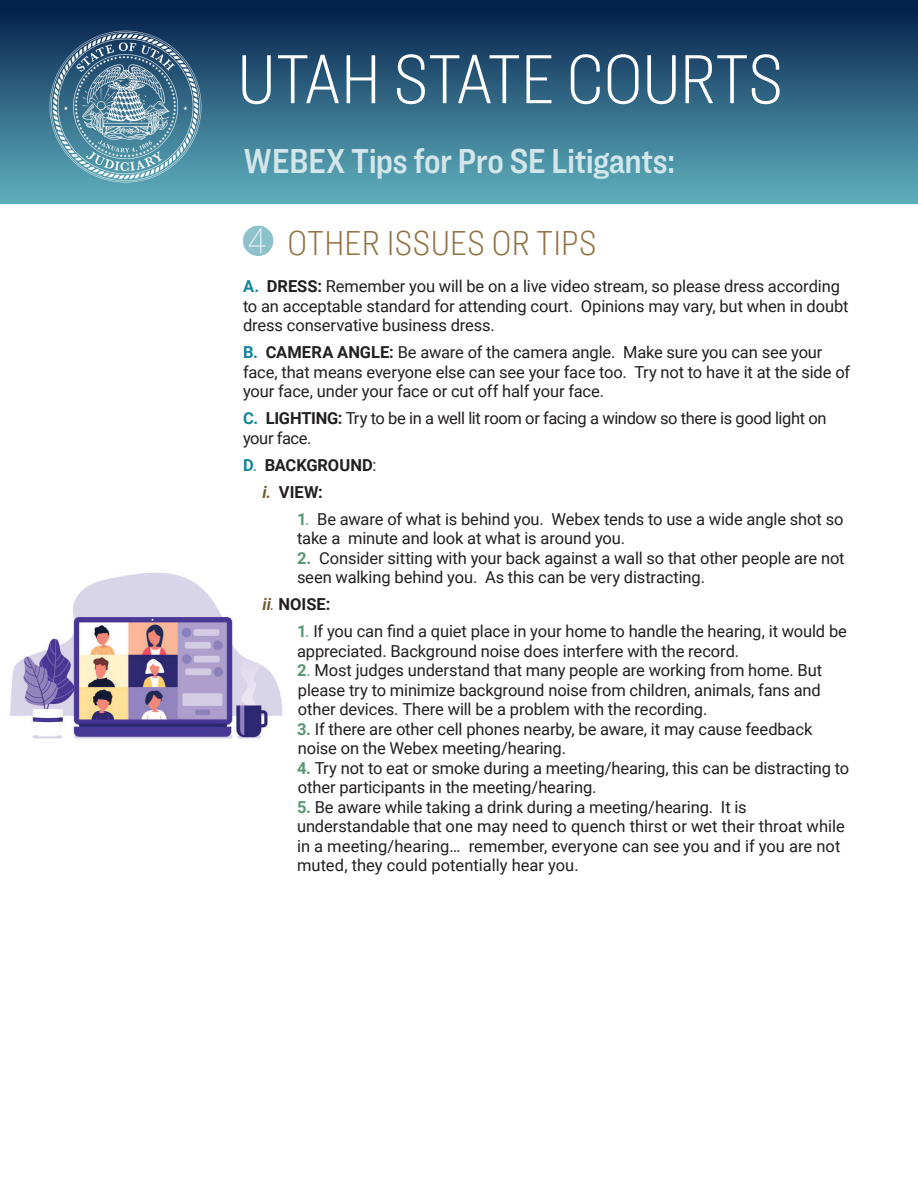
<style>
.page{position:relative;width:918px;height:1188px;background:#fff}
.page>*{position:absolute;margin:0;border:0;box-sizing:border-box;transform-origin:0 0}
.t1{font:100 72px "Ringside Condensed";letter-spacing:-.02em;color:#fff}
.t2{font:36px "Ringside Condensed Semi";letter-spacing:-.01em;color:#d3e6ea}
.t3{font:100 36px "Ringside Condensed";letter-spacing:-.005em;color:#917245}
.t4{font:100 34.05px "Roboto";color:#fff}
.t5{font:16.5px/19.5px "Roboto";letter-spacing:-.01em;color:#231f20}
.t6{font:700 16.5px "Roboto";color:#231f20}
.s1{font-weight:700;color:#0f869e}
.s2{font-weight:700}
.s3{color:#0f869e}
.s4{font-weight:400;color:#0f869e}
.s5{font-weight:400}
.s6{font-style:italic;color:#725a37}
.s7{font-weight:700;color:#589874}
.s8{color:#589874}
.s9{font-weight:400;font-style:italic;color:#725a37}
</style>
<div class="page">
<img style="left:9px;top:572px;width:274px;height:167px">
<div style="left:243px;top:226px;width:30px;height:30px;background:#8dc2cd;border-radius:50%"></div>
<div style="left:0;top:0;width:918px;height:204px;background:linear-gradient(to bottom,#031d49,#60b1be)"></div>
<img style="left:44px;top:24px;width:164px;height:164px">
<p class="t1" style="left:237px;top:31px;width:548px">UTAH STATE COURTS</p>
<p class="t2" style="left:244px;top:136px;width:433px">WEBEX Tips for Pro SE Litigants:</p>
<p class="t4" style="left:247px;top:217px;width:20px">4</p>
<p class="t3" style="left:287px;top:219px;width:311px">OTHER ISSUES OR TIPS</p>
<p class="t5" style="left:243px;top:276px;width:607px"><span class="s1">A.</span> <span class="s2">DRESS:</span> Remember you will be on a live video stream, so please dress according to an acceptable standard for attending court. Opinions may vary, but when in doubt dress conservative business dress.</p>
<p class="t5" style="left:243px;top:342px;width:609px"><span class="s1">B.</span> <span class="s2">CAMERA ANGLE:</span> Be aware of the camera angle. Make sure you can see your face, that means everyone else can see your face too. Try not to have it at the side of your face, under your face or cut off half your face.</p>
<p class="t5" style="left:243px;top:408px;width:585px"><span class="s1">C.</span> <span class="s2">LIGHTING:</span> Try to be in a well lit room or facing a window so there is good light on your face.</p>
<p class="t6" style="left:243px;top:453px;width:135px"><span class="s3">D</span><span class="s4">.</span> BACKGROUND<span class="s5">:</span></p>
<p class="t6" style="left:262px;top:480px;width:62px"><span class="s6">i.</span> VIEW:</p>
<p class="t5" style="left:297px;top:508px;width:548px"><span class="s7">1</span><span class="s8">.</span> Be aware of what is behind you. Webex tends to use a wide angle shot so take a minute and look at what is around you.</p>
<p class="t5" style="left:297px;top:547px;width:549px"><span class="s7">2.</span> Consider sitting with your back against a wall so that other people are not seen walking behind you. As this can be very distracting.</p>
<p class="t6" style="left:262px;top:593px;width:69px"><span class="s6">ii</span><span class="s9">.</span> NOISE:</p>
<p class="t5" style="left:297px;top:621px;width:551px"><span class="s7">1</span><span class="s8">.</span> If you can find a quiet place in your home to handle the hearing, it would be appreciated. Background noise does interfere with the record.</p>
<p class="t5" style="left:297px;top:660px;width:527px;text-align:justify"><span class="s7">2</span><span class="s8">.</span> Most judges understand that many people are working from home. But please try to minimize background noise from children, animals, fans and other devices. There will be a problem with the recording.</p>
<p class="t5" style="left:297px;top:718px;width:517px"><span class="s7">3.</span> If there are other cell phones nearby, be aware, it may cause feedback noise on the Webex meeting/hearing.</p>
<p class="t5" style="left:297px;top:757px;width:554px"><span class="s7">4.</span> Try not to eat or smoke during a meeting/hearing, this can be distracting to other participants in the meeting/hearing.</p>
<p class="t5" style="left:297px;top:796px;width:549px"><span class="s7">5.</span> Be aware while taking a drink during a meeting/hearing. It is understandable that one may need to quench thirst or wet their throat while in a meeting/hearing… remember, everyone can see you and if you are not muted, they could potentially hear you.</p>
</div>
